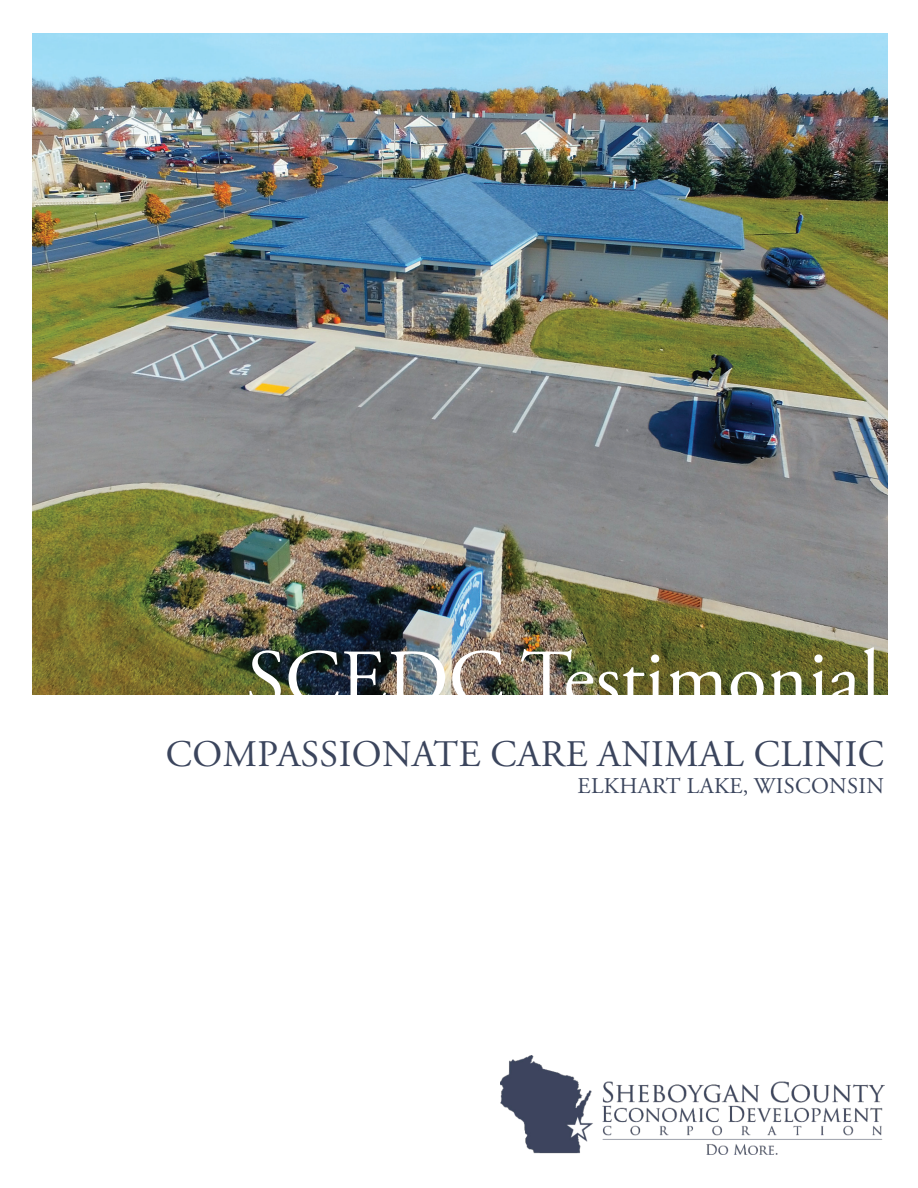
<style>
.page{position:relative;width:918px;height:1188px;background:#fff}
.page>*{position:absolute;margin:0;border:0;box-sizing:border-box;transform-origin:0 0}
.t1{font:79.5px "Adobe Garamond Pro";color:#fff}
.t2{font:37.5px "Adobe Garamond Pro";letter-spacing:.015em;color:#3b455d}
.t3{font:22.5px "Adobe Garamond Pro";letter-spacing:.015em;color:#3b455d}
</style>
<div class="page">
<img style="left:33px;top:33px;width:854px;height:661px">
<img style="left:501px;top:1056px;width:383px;height:98px">
<p class="t1" style="left:246px;top:631px;width:636px">SCEDC Testimonial</p>
<p class="t2" style="left:166px;top:732px;width:720px">COMPASSIONATE CARE ANIMAL CLINIC</p>
<p class="t3" style="left:578px;top:773px;width:308px">ELKHART LAKE, WISCONSIN</p>
</div>
